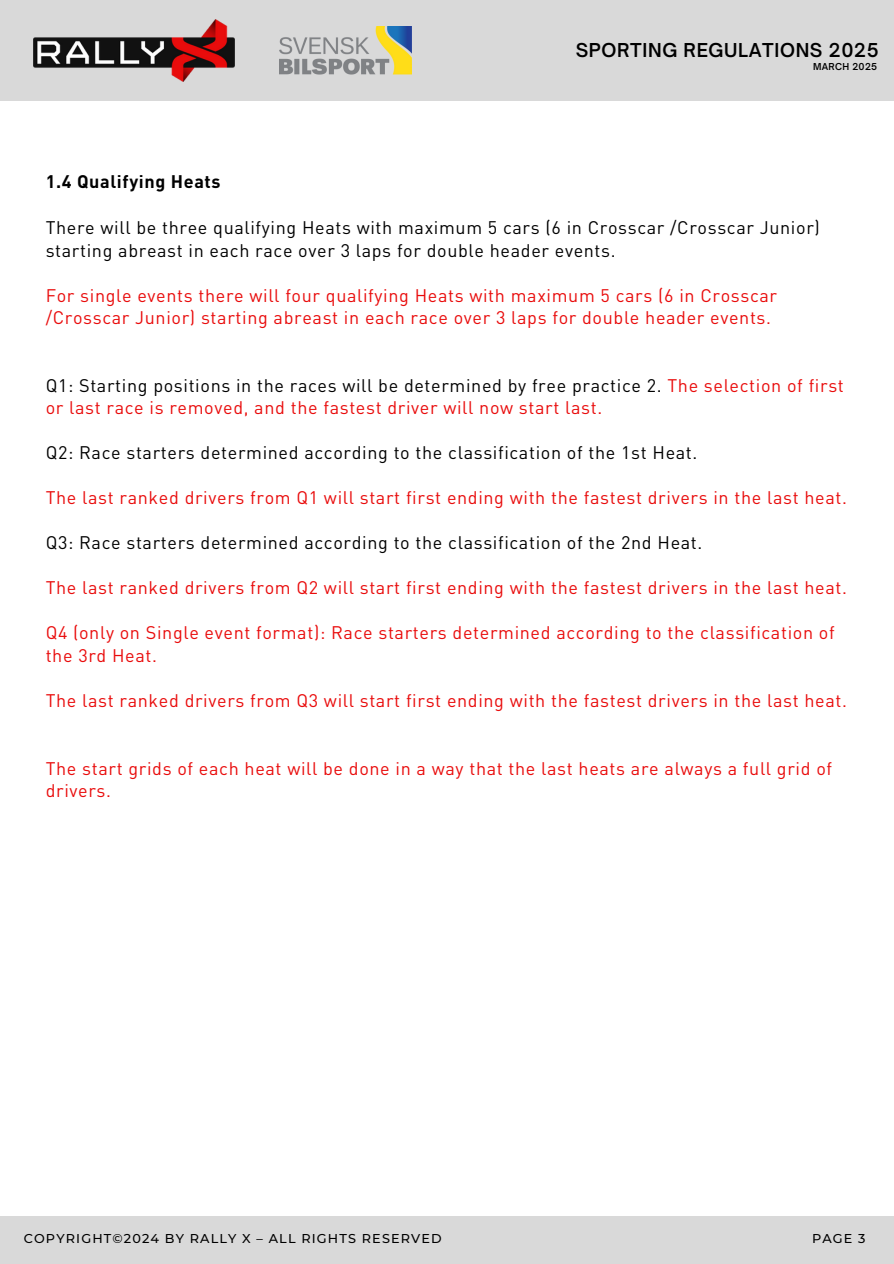
<style>
.page{position:relative;width:894px;height:1264px;background:#fff}
.page>*{position:absolute;margin:0;border:0;box-sizing:border-box;transform-origin:0 0}
.t1{font:600 18.3px "Open Sauce One";letter-spacing:.035em;color:#000}
.t2{font:18px/22.5px "DIN Pro";letter-spacing:.035em;color:#e90c0c}
.t3{font:18px/22.5px "DIN Pro";letter-spacing:.035em;color:#000}
.t4{font:700 18px "DIN Pro";letter-spacing:.035em;color:#000}
.t5{font:500 12.75px "Montserrat";letter-spacing:.09em;color:#000}
.t6{font:600 9.15px "Open Sauce One";letter-spacing:.035em;color:#000}
.s1{color:#000}
</style>
<div class="page">
<div style="left:0;top:0;width:893px;height:101px;background:#d9d9d9"></div>
<div style="left:0;top:1216px;width:893px;height:47px;background:#d9d9d9"></div>
<img style="left:33px;top:19px;width:202px;height:62px">
<img style="left:280px;top:26px;width:131px;height:49px">
<h3 class="t1" style="left:575px;top:38px;width:304px">SPORTING REGULATIONS 2025</h3>
<h3 class="t6" style="left:812px;top:61px;width:66px">MARCH 2025</h3>
<p class="t4" style="left:46px;top:170px;width:176px">1.4 Qualifying Heats</p>
<p class="t3" style="left:46px;top:216px;width:775px">There will be three qualifying Heats with maximum 5 cars (6 in Crosscar /Crosscar Junior) starting abreast in each race over 3 laps for double header events.</p>
<h1 class="t2" style="left:46px;top:284px;width:732px">For single events there will four qualifying Heats with maximum 5 cars (6 in Crosscar /Crosscar Junior) starting abreast in each race over 3 laps for double header events.</h1>
<p class="t2" style="left:46px;top:374px;width:799px"><span class="s1">Q1: Starting positions in the races will be determined by free practice 2.</span> The selection of first or last race is removed, and the fastest driver will now start last.</p>
<h2 class="t3" style="left:46px;top:441px;width:653px">Q2: Race starters determined according to the classification of the 1st Heat.</h2>
<h3 class="t2" style="left:46px;top:486px;width:802px">The last ranked drivers from Q1 will start first ending with the fastest drivers in the last heat.</h3>
<h3 class="t3" style="left:46px;top:531px;width:658px">Q3: Race starters determined according to the classification of the 2nd Heat.</h3>
<h3 class="t2" style="left:46px;top:576px;width:802px">The last ranked drivers from Q2 will start first ending with the fastest drivers in the last heat.</h3>
<h3 class="t2" style="left:46px;top:621px;width:790px">Q4 (only on Single event format): Race starters determined according to the classification of the 3rd Heat.</h3>
<h3 class="t2" style="left:46px;top:689px;width:802px">The last ranked drivers from Q3 will start first ending with the fastest drivers in the last heat.</h3>
<h3 class="t2" style="left:46px;top:756px;width:787px">The start grids of each heat will be done in a way that the last heats are always a full grid of drivers.</h3>
<h3 class="t5" style="left:24px;top:1230px;width:419px">COPYRIGHT©2024 BY RALLY X – ALL RIGHTS RESERVED</h3>
<h3 class="t5" style="left:811px;top:1230px;width:55px">PAGE 3</h3>
</div>
